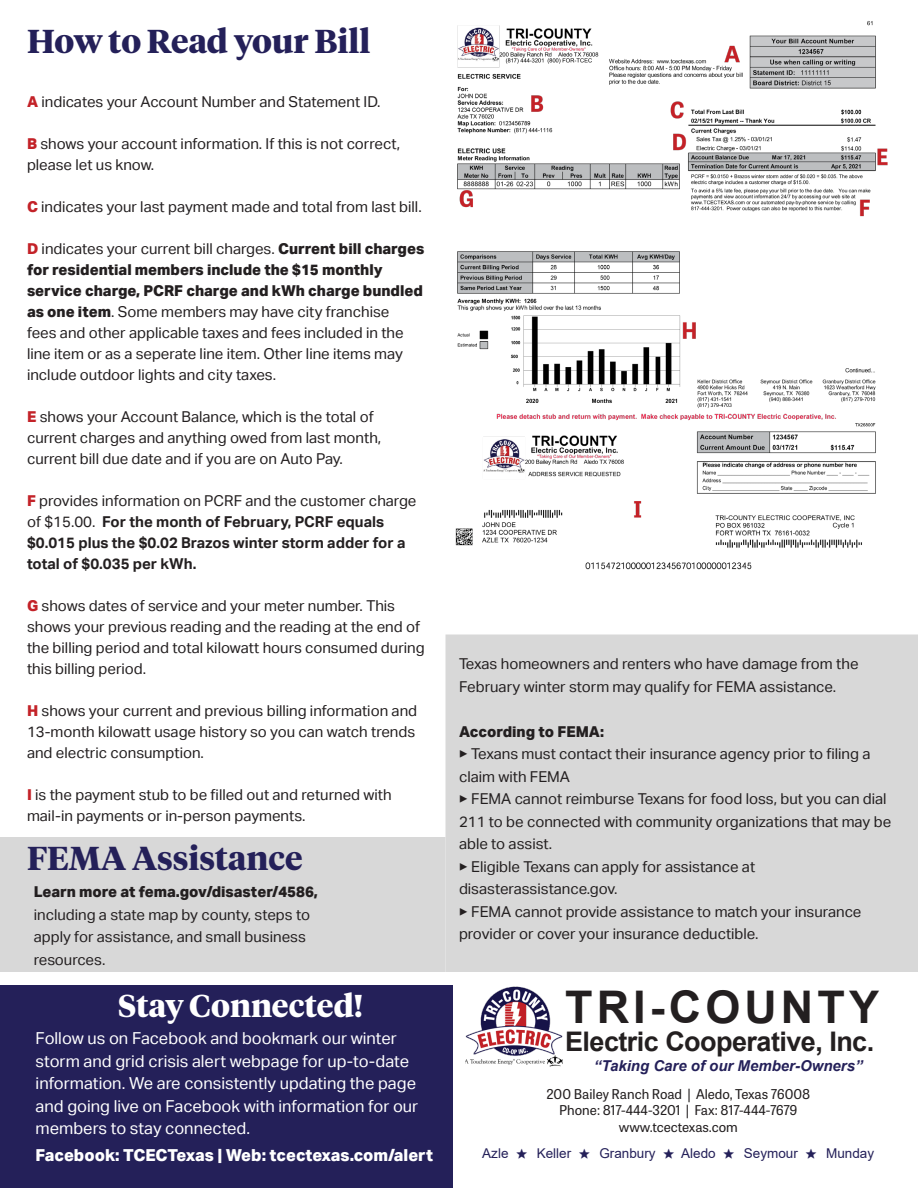
<style>
.page{position:relative;width:918px;height:1188px;background:#fff}
.page>*{position:absolute;margin:0;border:0;box-sizing:border-box;transform-origin:0 0}
.t1{font:700 45px "Arial";letter-spacing:.09em;color:#231f20}
.t2{font:700 33px "Tiempos Headline";color:#242059}
.t3{font:700 31.5px "Tiempos Headline";color:#fff}
.t4{font:700 27px "Arial";letter-spacing:-.02em;color:#231f20}
.t5{font:16.5px/22.5px "Aktiv Grotesk";color:#fff}
.t6{font:800 16.5px "Aktiv Grotesk";color:#fff}
.t7{font:15px/21px "Aktiv Grotesk";color:#231f20}
.t8{font:700 15px/21px "Aktiv Grotesk";color:#231f20}
.t9{font:800 15px "Aktiv Grotesk";color:#231f20}
.t10{font:italic 700 15px "Arial";color:#242059}
.t11{font:13.5px "Tablet Gothic";color:#231f20}
.t12{font:13.5px "Arial";color:#242059}
.s1{font-weight:800;color:#c32228}
.s2{font-weight:800}
.s3{font-weight:400}
.s4{font-family:"Adobe Arabic";font-weight:700;font-size:24px}
</style>
<div class="page">
<div style="left:0;top:837px;width:446px;height:135px;background:#d8d8d8"></div>
<img style="left:466px;top:986px;width:97px;height:81px">
<div style="left:0;top:986px;width:452px;height:202px;background:#242059"></div>
<div style="left:446px;top:634px;width:472px;height:338px;background:#d8d8d8"></div>
<img style="left:455px;top:21px;width:433px;height:549px">
<p class="t2" style="left:27px;top:18px;width:345px">How to Read your Bill</p>
<p class="t7" style="left:27px;top:91px;width:355px"><span class="s1">A</span> indicates your Account Number and Statement ID.</p>
<p class="t7" style="left:27px;top:133px;width:375px"><span class="s1">B</span> shows your account information. If this is not correct, please let us know.</p>
<p class="t7" style="left:27px;top:196px;width:396px"><span class="s1">C</span> indicates your last payment made and total from last bill.</p>
<p class="t7" style="left:27px;top:238px;width:399px"><span class="s1">D</span> indicates your current bill charges. <span class="s2">Current bill charges for residential members include the $15 monthly service charge, PCRF charge and kWh charge bundled as one item</span>. Some members may have city franchise<br>fees and other applicable taxes and fees included in the line item or as a seperate line item. Other line items may include outdoor lights and city taxes.</p>
<p class="t7" style="left:27px;top:406px;width:356px"><span class="s1">E</span> shows your Account Balance, which is the total of current charges and anything owed from last month, current bill due date and if you are on Auto Pay.</p>
<p class="t8" style="left:27px;top:490px;width:391px"><span class="s1">F</span> <span class="s3">provides information on PCRF and the customer charge of $15.00.</span> For the month of February, PCRF equals $0.015 plus the $0.02 Brazos winter storm adder for a total of $0.035 per kWh.</p>
<p class="t7" style="left:27px;top:595px;width:399px"><span class="s1">G</span> shows dates of service and your meter number. This shows your previous reading and the reading at the end of the billing period and total kilowatt hours consumed during this billing period.</p>
<p class="t7" style="left:27px;top:700px;width:392px"><span class="s1">H</span> shows your current and previous billing information and<br>13-month kilowatt usage history so you can watch trends and electric consumption.</p>
<p class="t7" style="left:27px;top:784px;width:366px"><span class="s1">I</span> is the payment stub to be filled out and returned with mail-in payments or in-person payments.</p>
<p class="t2" style="left:27px;top:836px;width:277px">FEMA Assistance</p>
<p class="t9" style="left:34px;top:883px;width:286px">Learn more at fema.gov/disaster/4586,</p>
<p class="t7" style="left:34px;top:903px;width:278px;line-height:22.5px">including a state map by county, steps to apply for assistance, and small business resources.</p>
<p class="t7" style="left:459px;top:653px;width:401px;line-height:22.5px">Texas homeowners and renters who have damage from the<br>February winter storm may qualify for FEMA assistance.</p>
<p class="t9" style="left:459px;top:723px;width:147px">According to FEMA:</p>
<p class="t7" style="left:459px;top:743px;width:413px;line-height:22.5px">▶ Texans must contact their insurance agency prior to filing a claim with FEMA</p>
<p class="t7" style="left:459px;top:788px;width:434px;line-height:22.5px">▶ FEMA cannot reimburse Texans for food loss, but you can dial<br>211 to be connected with community organizations that may be able to assist.</p>
<p class="t7" style="left:459px;top:856px;width:298px">▶ Eligible Texans can apply for assistance at</p>
<p class="t7" style="left:459px;top:878px;width:160px">disasterassistance.gov.</p>
<p class="t7" style="left:459px;top:900px;width:404px;line-height:22.5px">▶ FEMA cannot provide assistance to match your insurance provider or cover your insurance deductible.</p>
<p class="t1" style="left:565px;top:976px;width:315px">TRI-COUNTY</p>
<h3 class="t4" style="left:565px;top:1022px;width:311px">Electric Cooperative, Inc.</h3>
<p class="t10" style="left:594px;top:1055px;width:270px">“Taking Care of our Member-Owners”</p>
<p class="t11" style="left:547px;top:1085px;width:265px">200 Bailey Ranch Road | Aledo, Texas 76008</p>
<p class="t11" style="left:559px;top:1101px;width:240px">Phone: 817-444-3201 | Fax: 817-444-7679</p>
<p class="t11" style="left:619px;top:1117px;width:121px">www.tcectexas.com</p>
<p class="t3" style="left:118px;top:984px;width:246px">Stay Connected!</p>
<p class="t5" style="left:36px;top:1027px;width:384px">Follow us on Facebook and bookmark our winter storm and grid crisis alert webpage for up-to-date information. We are consistently updating the page and going live on Facebook with information for our members to stay connected.</p>
<p class="t6" style="left:36px;top:1146px;width:399px">Facebook: TCECTexas | Web: tcectexas.com/alert</p>
<p class="t12" style="left:482px;top:1144px;width:393px">Azle <span class="s4">٭</span> Keller <span class="s4">٭</span> Granbury <span class="s4">٭</span> Aledo <span class="s4">٭</span> Seymour <span class="s4">٭</span> Munday</p>
</div>
